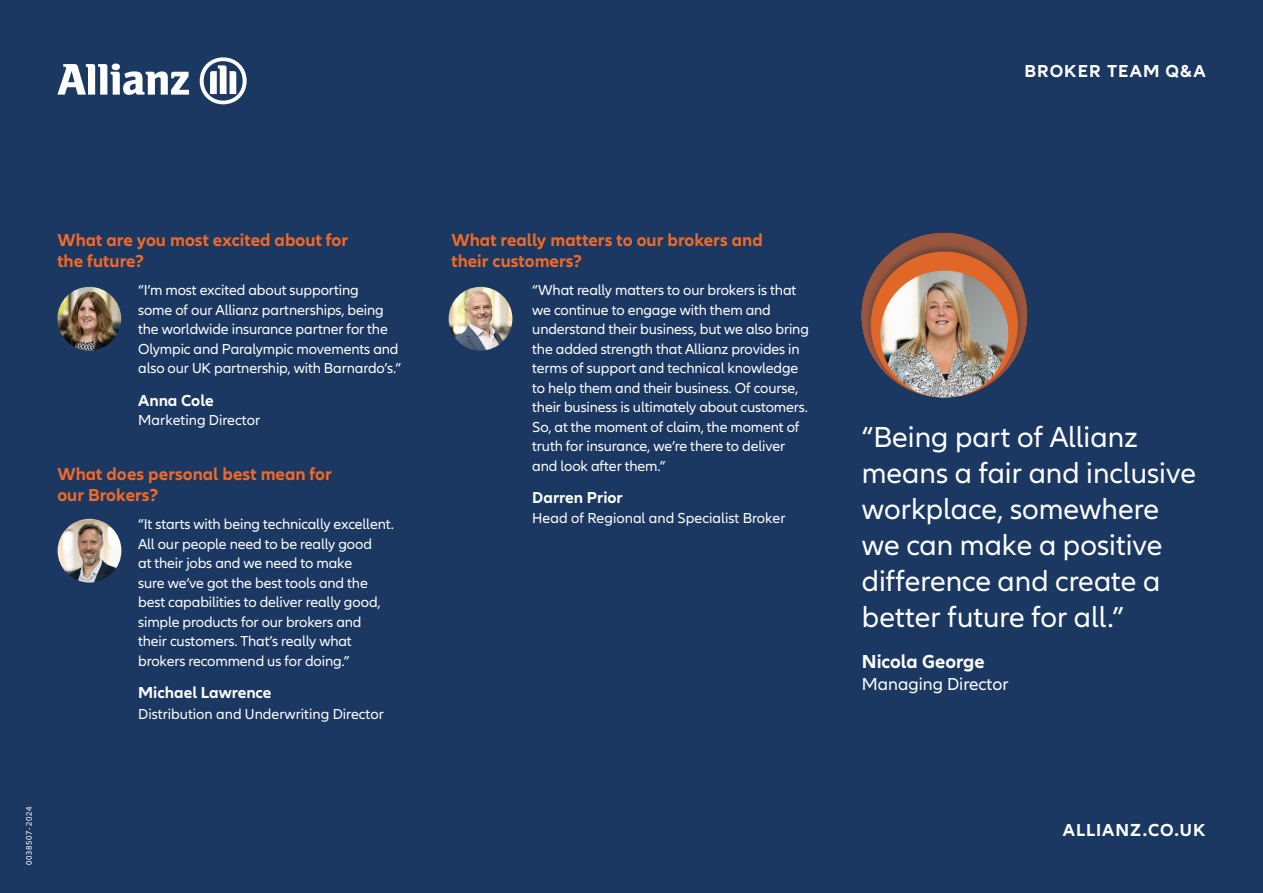
<style>
.page{position:relative;width:1263px;height:893px;background:#1a3862}
.page>*{position:absolute;margin:0;border:0;box-sizing:border-box;transform-origin:0 0}
.t1{font:30px/36px "Allianz Neo";color:#fff}
.t2{font:700 19.5px "Allianz Neo";color:#fff}
.t3{font:700 18px/21px "Allianz Neo";color:#f36a27}
.Topline___URL___Hashtag_12_15_6pt{font:700 18px "Allianz Neo";letter-spacing:.06em;color:#fff}
.t4{font:18px "Allianz Neo";color:#fff}
.t5{font:700 16.5px "Allianz Neo";color:#fff}
.t6{font:15px/19.5px "Allianz Neo";letter-spacing:-.01em;color:#fff}
.t7{font:8.25px "Allianz Neo";letter-spacing:.08em;color:#fff}
</style>
<div class="page">
<svg style="left:57px;top:64px;width:132px;height:31px"></svg>
<svg style="left:200px;top:57px;width:47px;height:47px"></svg>
<img style="left:57px;top:287px;width:64px;height:64px;border-radius:32px">
<img style="left:449px;top:287px;width:63px;height:64px;border-radius:32px">
<img style="left:862px;top:232px;width:165px;height:166px">
<img style="left:58px;top:519px;width:63px;height:63px;border-radius:32px">
<p class="Topline___URL___Hashtag_12_15_6pt" style="left:1024px;top:60px;width:183px">BROKER TEAM Q&amp;A</p>
<p class="t3" style="left:57px;top:230px;width:292px">What are you most excited about for the future?</p>
<p class="t6" style="left:138px;top:281px;width:265px">“I’m most excited about supporting<br>some of our Allianz partnerships, being the worldwide insurance partner for the Olympic and Paralympic movements and also our UK partnership, with Barnardo’s.”</p>
<p class="t5" style="left:138px;top:390px;width:77px">Anna Cole</p>
<p class="t6" style="left:138px;top:411px;width:123px">Marketing Director</p>
<p class="t3" style="left:57px;top:464px;width:276px">What does personal best mean for our Brokers?</p>
<p class="t6" style="left:138px;top:515px;width:257px">“It starts with being technically excellent.</p>
<p class="t6" style="left:138px;top:534px;width:244px">All our people need to be really good at their jobs and we need to make sure we’ve got the best tools and the best capabilities to deliver really good, simple products for our brokers and their customers. That’s really what brokers recommend us for doing.”</p>
<p class="t5" style="left:138px;top:683px;width:135px">Michael Lawrence</p>
<p class="t6" style="left:138px;top:704px;width:247px">Distribution and Underwriting Director</p>
<p class="t7" style="left:24px;top:865px;width:60px;rotate:-90deg">0038507-2024</p>
<p class="t3" style="left:451px;top:230px;width:313px">What really matters to our brokers and</p>
<p class="t3" style="left:451px;top:251px;width:132px">their customers?</p>
<p class="t6" style="left:532px;top:281px;width:278px">“What really matters to our brokers is that we continue to engage with them and understand their business, but we also bring the added strength that Allianz provides in terms of support and technical knowledge to help them and their business. Of course, their business is ultimately about customers.<br>So, at the moment of claim, the moment of truth for insurance, we’re there to deliver and look after them.”</p>
<p class="t5" style="left:532px;top:488px;width:92px">Darren Prior</p>
<p class="t6" style="left:532px;top:508px;width:255px">Head of Regional and Specialist Broker</p>
<p class="t1" style="left:862px;top:420px;width:336px">“Being part of Allianz means a fair and inclusive workplace, somewhere we can make a positive difference and create a better future for all.”</p>
<p class="t2" style="left:862px;top:650px;width:124px">Nicola George</p>
<p class="t4" style="left:862px;top:674px;width:148px">Managing Director</p>
<p class="Topline___URL___Hashtag_12_15_6pt" style="left:1063px;top:819px;width:144px">ALLIANZ.CO.UK</p>
</div>
